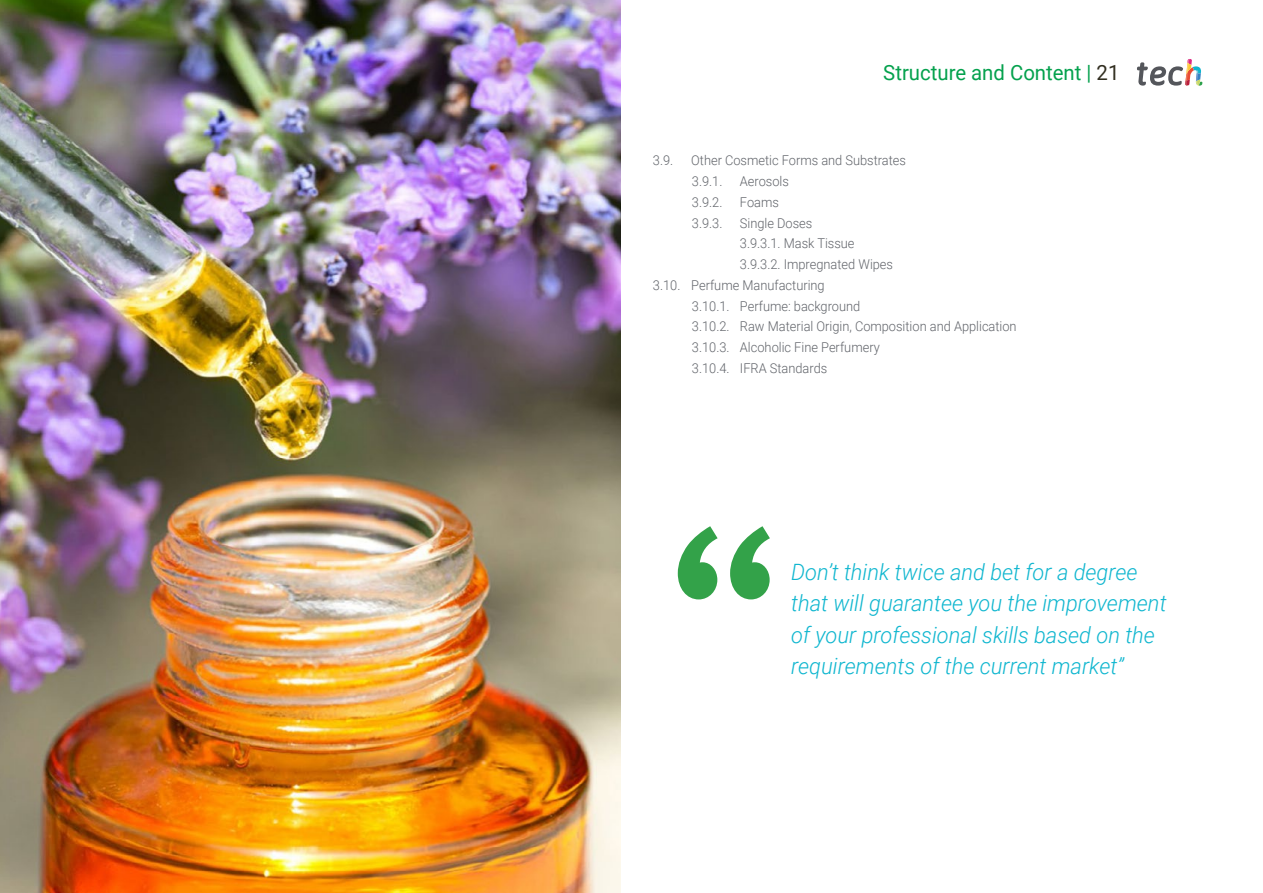
<style>
.page{position:relative;width:1263px;height:893px;background:#fff}
.page>*{position:absolute;margin:0;border:0;box-sizing:border-box;transform-origin:0 0}
.t1{font:italic 300 22.5px/31.5px "Roboto";color:#0fb6cf}
.t2{font:21px "Roboto";color:#04a14d}
.t3{font:300 13.5px/20.7px "Roboto";color:#61646a;scale:.95 1}
.s1{color:#312e20}
</style>
<div class="page">
<svg style="left:1137px;top:59px;width:65px;height:27px"></svg>
<img style="left:0;top:0;width:621px;height:893px">
<svg style="left:678px;top:526px;width:92px;height:73px"></svg>
<h2 class="t2" style="left:883px;top:57px;width:238px">Structure and Content | <span class="s1">21</span></h2>
<p class="t3" style="left:653px;top:150px;width:23px">3.9.</p>
<p class="t3" style="left:691px;top:150px;width:228px">Other Cosmetic Forms and Substrates<br>3.9.1.</p>
<p class="t3" style="left:740px;top:171px;width:53px">Aerosols</p>
<p class="t3" style="left:692px;top:191px;width:34px">3.9.2.</p>
<p class="t3" style="left:740px;top:191px;width:43px">Foams</p>
<p class="t3" style="left:692px;top:212px;width:34px">3.9.3.</p>
<p class="t3" style="left:740px;top:212px;width:78px">Single Doses</p>
<p class="t3" style="left:740px;top:233px;width:122px">3.9.3.1. Mask Tissue</p>
<p class="t3" style="left:740px;top:254px;width:163px">3.9.3.2. Impregnated Wipes</p>
<p class="t3" style="left:653px;top:274px;width:182px">3.10. Perfume Manufacturing</p>
<p class="t3" style="left:692px;top:295px;width:179px">3.10.1. Perfume: background</p>
<p class="t3" style="left:692px;top:316px;width:343px">3.10.2. Raw Material Origin, Composition and Application</p>
<p class="t3" style="left:692px;top:337px;width:199px">3.10.3. Alcoholic Fine Perfumery</p>
<p class="t3" style="left:692px;top:357px;width:144px">3.10.4. IFRA Standards</p>
<h1 class="t1" style="left:791px;top:555px;width:377px">Don’t think twice and bet for a degree that will guarantee you the improvement of your professional skills based on the requirements of the current market”</h1>
</div>
